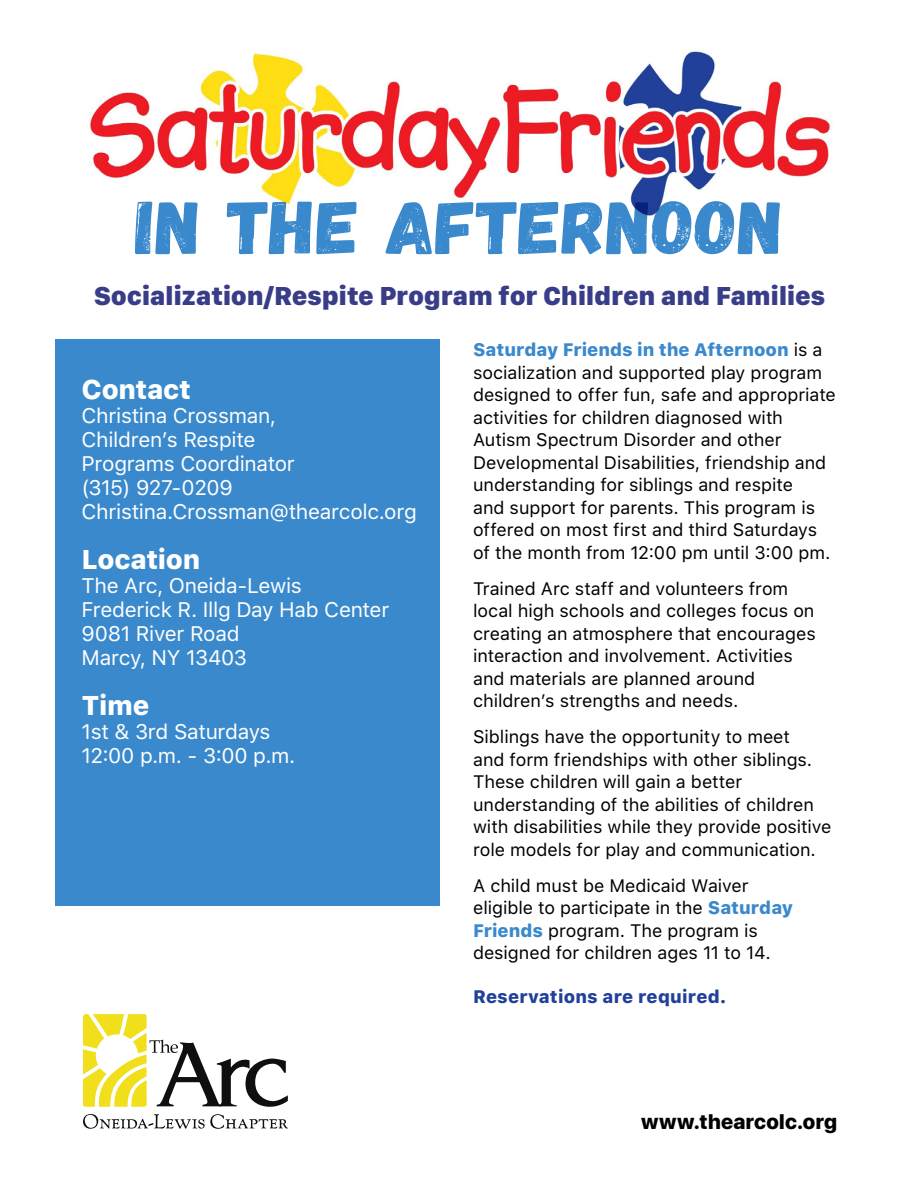
<style>
.page{position:relative;width:918px;height:1188px;background:#fff}
.page>*{position:absolute;margin:0;border:0;box-sizing:border-box;transform-origin:0 0}
.t1{font:75px "Gagalin";color:#3a89cc;scale:1.1 1}
.t2{font:800 27px "SF Compact Text";letter-spacing:-.015em;color:#393d88}
.t3{font:800 27px "SF Pro Text";letter-spacing:-.01em;color:#fff}
.t4{font:21px/24px "SF Pro Text";letter-spacing:-.015em;color:#fff}
.t5{font:800 21px "SF Pro Display";letter-spacing:.015em;color:#000}
.t6{font:18px/22.5px "SF Pro Text";letter-spacing:-.005em;color:#000}
.t7{font:800 18px "SF Pro Text";letter-spacing:.01em;color:#20409a}
.s1{font-weight:800;color:#3a89cc}
</style>
<div class="page">
<div style="left:55px;top:339px;width:384px;height:567px;background:#3a89cc"></div>
<svg style="left:83px;top:1014px;width:205px;height:115px"></svg>
<img style="left:90px;top:50px;width:740px;height:166px">
<p class="t1" style="left:136px;top:181px;width:590px">IN THE AFTERNOON</p>
<p class="t2" style="left:94px;top:276px;width:733px">Socialization/Respite Program for Children and Families</p>
<p class="t3" style="left:82px;top:369px;width:111px">Contact</p>
<p class="t4" style="left:82px;top:402px;width:337px">Christina Crossman,<br>Children’s Respite<br>Programs Coordinator<br>(315) 927-0209<br>Christina.Crossman@thearcolc.org</p>
<p class="t3" style="left:82px;top:539px;width:120px">Location</p>
<p class="t4" style="left:82px;top:573px;width:309px">The Arc, Oneida-Lewis<br>Frederick R. Illg Day Hab Center<br>9081 River Road<br>Marcy, NY 13403</p>
<p class="t3" style="left:82px;top:685px;width:69px">Time</p>
<p class="t4" style="left:82px;top:719px;width:190px">1st &amp; 3rd Saturdays</p>
<p class="t4" style="left:82px;top:743px;width:215px">12:00 p.m. - 3:00 p.m.</p>
<p class="t6" style="left:473px;top:338px;width:364px"><span class="s1">Saturday Friends in the Afternoon</span> is a socialization and supported play program designed to offer fun, safe and appropriate activities for children diagnosed with Autism Spectrum Disorder and other Developmental Disabilities, friendship and understanding for siblings and respite<br>and support for parents. This program is offered on most first and third Saturdays of the month from 12:00 pm until 3:00 pm.</p>
<p class="t6" style="left:473px;top:576px;width:344px">Trained Arc staff and volunteers from local high schools and colleges focus on creating an atmosphere that encourages interaction and involvement. Activities and materials are planned around children’s strengths and needs.</p>
<p class="t6" style="left:473px;top:725px;width:360px">Siblings have the opportunity to meet<br>and form friendships with other siblings.<br>These children will gain a better understanding of the abilities of children with disabilities while they provide positive role models for play and communication.</p>
<p class="t6" style="left:473px;top:873px;width:322px">A child must be Medicaid Waiver eligible to participate in the <span class="s1">Saturday Friends</span> program. The program is designed for children ages 11 to 14.</p>
<p class="t7" style="left:473px;top:984px;width:255px">Reservations are required.</p>
<p class="t5" style="left:641px;top:1106px;width:198px">www.thearcolc.org</p>
</div>
